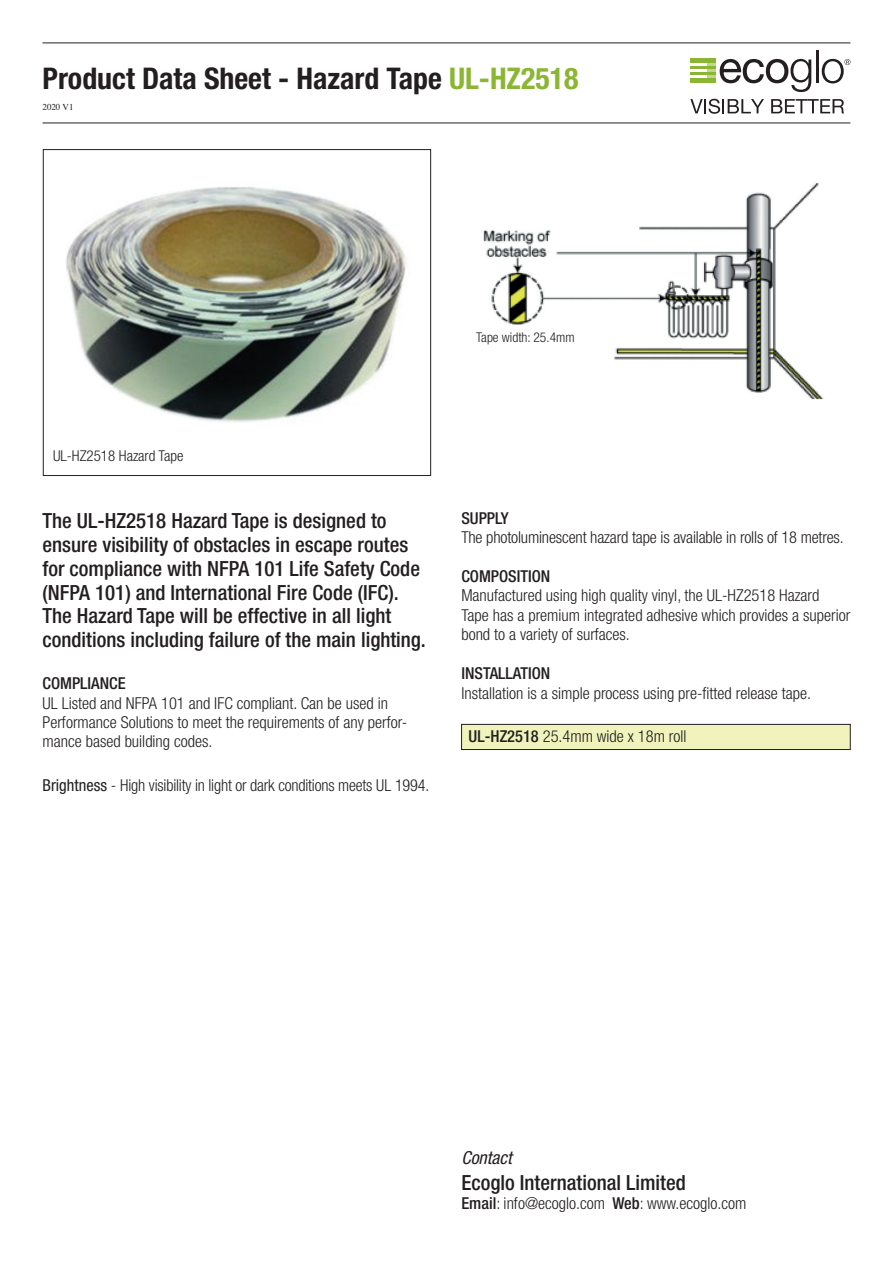
<style>
.page{position:relative;width:893px;height:1263px;background:#fff}
.page>*{position:absolute;margin:0;border:0;box-sizing:border-box;transform-origin:0 0}
.t1{font:700 condensed 29.85px "Helvetica Neue";color:#231f20}
.t2{font:500 condensed 20.85px/23.9px "Helvetica Neue";color:#231f20}
.t3{font:italic condensed 18px "Helvetica Neue";color:#231f20}
.t4{font:300 condensed 16.5px/19.5px "Helvetica Neue";color:#231f20}
.t5{font:500 condensed 16.5px "Helvetica Neue";color:#231f20}
.t6{font:300 condensed 15px "Helvetica Neue";color:#231f20}
.t7{font:300 condensed 13.5px "Helvetica Neue";color:#231f20}
.t8{font:9px "Times";color:#231f20}
.s1{color:#8ab634}
.s2{font-weight:400}
.s3{font-weight:500}
</style>
<div class="page">
<img style="left:66px;top:187px;width:341px;height:235px">
<div style="left:43px;top:149px;width:388px;height:327px;border:1px solid #231f20"></div>
<img style="left:483px;top:183px;width:341px;height:217px">
<div style="left:690px;top:58px;width:26px;height:5px;background:#8ab634"></div>
<div style="left:690px;top:78px;width:26px;height:5px;background:#8ab634"></div>
<hr style="left:690px;top:72px;width:26px;height:3px;background:#8ab634">
<hr style="left:690px;top:66px;width:26px;height:3px;background:#8ab634">
<svg style="left:707px;top:59px;width:104px;height:33px"></svg>
<hr style="left:816px;top:51px;width:2px;height:32px;background:#231f20">
<svg style="left:822px;top:59px;width:28px;height:24px"></svg>
<svg style="left:690px;top:99px;width:74px;height:15px"></svg>
<svg style="left:771px;top:99px;width:73px;height:14px"></svg>
<hr style="left:43px;top:123px;width:807px;height:1px;background:#231f20">
<hr style="left:43px;top:43px;width:807px;height:1px;background:#231f20">
<div style="left:462px;top:724px;width:388px;height:25px;background:#f1f3bd"></div>
<div style="left:461px;top:724px;width:389px;height:26px;border:1px solid #231f20"></div>
<p class="t1" style="left:43px;top:60px;width:537px">Product Data Sheet - Hazard Tape <span class="s1">UL-HZ2518</span></p>
<p class="t8" style="left:43px;top:101px;width:32px">2020 V1</p>
<p class="t7" style="left:476px;top:330px;width:100px">Tape width: 25.4mm</p>
<p class="t6" style="left:53px;top:447px;width:132px">UL-HZ2518 Hazard Tape</p>
<p class="t2" style="left:43px;top:508px;width:379px">The UL-HZ2518 Hazard Tape is designed to ensure visibility of obstacles in escape routes for compliance with NFPA 101 Life Safety Code (NFPA 101) and International Fire Code (IFC).</p>
<p class="t2" style="left:43px;top:604px;width:350px">The Hazard Tape will be effective in all light</p>
<p class="t2" style="left:43px;top:628px;width:385px">conditions including failure of the main lighting.</p>
<p class="t5" style="left:43px;top:673px;width:85px">COMPLIANCE</p>
<p class="t4" style="left:43px;top:693px;width:347px">UL Listed and NFPA 101 and IFC compliant. Can be used in</p>
<p class="t4" style="left:43px;top:712px;width:366px">Performance Solutions to meet the requirements of any perfor&shy;mance based building codes.</p>
<p class="t4" style="left:43px;top:775px;width:388px"><span class="s2">Brightness</span> - High visibility in light or dark conditions meets UL 1994.</p>
<p class="t5" style="left:461px;top:508px;width:49px">SUPPLY</p>
<p class="t4" style="left:461px;top:527px;width:384px">The photoluminescent hazard tape is available in rolls of 18 metres.</p>
<p class="t5" style="left:461px;top:566px;width:90px">COMPOSITION</p>
<p class="t4" style="left:461px;top:586px;width:390px">Manufactured using high quality vinyl, the UL-HZ2518 Hazard<br>Tape has a premium integrated adhesive which provides a superior bond to a variety of surfaces.</p>
<p class="t5" style="left:461px;top:663px;width:90px">INSTALLATION</p>
<p class="t4" style="left:461px;top:683px;width:351px">Installation is a simple process using pre-fitted release tape.</p>
<p class="t4" style="left:469px;top:726px;width:219px"><span class="s3">UL-HZ2518</span> 25.4mm wide x 18m roll</p>
<p class="t3" style="left:461px;top:1148px;width:52px">Contact</p>
<p class="t2" style="left:461px;top:1170px;width:226px">Ecoglo International Limited</p>
<p class="t4" style="left:461px;top:1193px;width:287px"><span class="s3">Email</span>: info@ecoglo.com <span class="s3">Web</span>: www.ecoglo.com</p>
</div>
